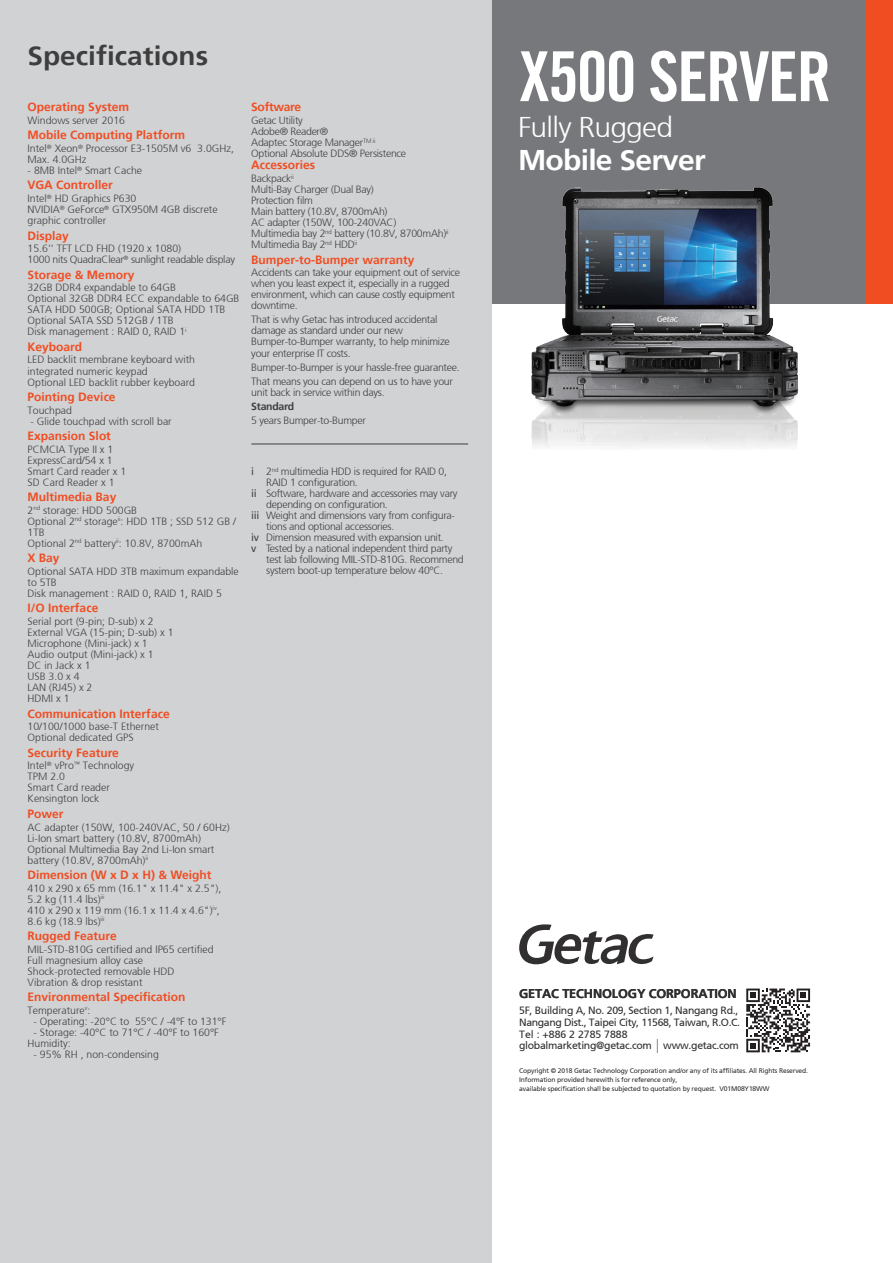
<style>
.page{position:relative;width:893px;height:1263px;background:#fff}
.page>*{position:absolute;margin:0;border:0;box-sizing:border-box;transform-origin:0 0}
.t1{font:700 condensed 69px "Trade Gothic No.20";letter-spacing:-.025em;color:#fff}
.t2{font:700 28.5px "Frutiger 65";letter-spacing:-.025em;color:#fff;scale:1.05 1}
.t3{font:300 28.5px "Frutiger 45";letter-spacing:-.025em;color:#fff;scale:1.05 1}
.t4{font:700 26.55px "Frutiger 65";color:#3e3e3f;scale:1.05 1}
.t5{font:700 12.75px "Frutiger 65";letter-spacing:-.01em;color:#312f30}
.t6{font:700 12px "Frutiger 65";color:#f04d22}
.t7{font:700 12px "Frutiger 65";letter-spacing:-.025em;color:#f04d22}
.t8{font:300 10.5px/11.1px "Frutiger 45";color:#3e3e3f}
.t9{font:300 10.5px/11.1px "Frutiger 45";letter-spacing:-.025em;color:#3e3e3f}
.t10{font:10.5px/12px "Frutiger 55 Roman";letter-spacing:-.03em;color:#312f30}
.t11{font:700 10.5px "Frutiger 65";letter-spacing:-.025em;color:#3e3e3f}
.t12{font:6.75px/9px "Frutiger 55 Roman";letter-spacing:-.02em;color:#312f30}
.s1{font-family:"Frutiger 55 Roman";font-weight:400}
.s2{font-size:19.8px}
</style>
<div class="page">
<div style="left:492px;top:0;width:401px;height:303px;background:#76787b"></div>
<div style="left:865px;top:0;width:28px;height:303px;background:#f04d22"></div>
<div style="left:0;top:0;width:492px;height:1263px;background:#d1d2d4"></div>
<img style="left:512px;top:187px;width:299px;height:260px">
<svg style="left:746px;top:988px;width:64px;height:64px"></svg>
<svg style="left:519px;top:924px;width:135px;height:40px"></svg>
<hr style="left:251px;top:444px;width:217px;height:1px;background:#3e3e3f">
<h3 class="t4" style="left:28px;top:40px;width:173px">Specifications</h3>
<p class="t6" style="left:28px;top:100px;width:103px">Operating System</p>
<p class="t8" style="left:28px;top:115px;width:99px">Windows server 2016</p>
<p class="t6" style="left:28px;top:128px;width:159px">Mobile Computing Platform</p>
<p class="t8" style="left:28px;top:143px;width:208px">Intel<sup>®</sup> Xeon<sup>®</sup> Processor E3-1505M v6 3.0GHz,<br>Max. 4.0GHz</p>
<p class="t8" style="left:28px;top:165px;width:116px">- 8MB Intel<sup>®</sup> Smart Cache</p>
<p class="t6" style="left:28px;top:178px;width:87px">VGA Controller</p>
<p class="t8" style="left:28px;top:193px;width:192px">Intel<sup>®</sup> HD Graphics P630<br>NVIDIA<sup>®</sup> GeForce<sup>®</sup> GTX950M 4GB discrete graphic controller</p>
<p class="t6" style="left:28px;top:228px;width:43px">Display</p>
<p class="t9" style="left:28px;top:243px;width:209px">15.6'' TFT LCD FHD (1920 x 1080)<br>1000 nits QuadraClear<sup>®</sup> sunlight readable display</p>
<p class="t6" style="left:28px;top:267px;width:108px">Storage &amp; Memory</p>
<p class="t8" style="left:28px;top:282px;width:213px">32GB DDR4 expandable to 64GB<br>Optional 32GB DDR4 ECC expandable to 64GB SATA HDD 500GB; Optional SATA HDD 1TB Optional SATA SSD 512GB / 1TB<br>Disk management : RAID 0, RAID 1<sup>i</sup></p>
<p class="t6" style="left:28px;top:339px;width:56px">Keyboard</p>
<p class="t8" style="left:28px;top:354px;width:169px">LED backlit membrane keyboard with integrated numeric keypad<br>Optional LED backlit rubber keyboard</p>
<p class="t6" style="left:28px;top:390px;width:90px">Pointing Device</p>
<p class="t8" style="left:28px;top:405px;width:46px">Touchpad</p>
<p class="t8" style="left:31px;top:416px;width:143px">- Glide touchpad with scroll bar</p>
<p class="t6" style="left:28px;top:429px;width:85px">Expansion Slot</p>
<p class="t8" style="left:28px;top:444px;width:100px">PCMCIA Type II x 1<br>ExpressCard/54 x 1<br>Smart Card reader x 1<br>SD Card Reader x 1</p>
<p class="t6" style="left:28px;top:490px;width:90px">Multimedia Bay</p>
<p class="t8" style="left:28px;top:505px;width:210px">2<sup>nd</sup> storage: HDD 500GB<br>Optional 2<sup>nd</sup> storage<sup>ii</sup>: HDD 1TB ; SSD 512 GB /<br>1TB<br>Optional 2<sup>nd</sup> battery<sup>ii</sup>: 10.8V, 8700mAh</p>
<p class="t6" style="left:28px;top:551px;width:34px">X Bay</p>
<p class="t8" style="left:28px;top:566px;width:213px">Optional SATA HDD 3TB maximum expandable to 5TB<br>Disk management : RAID 0, RAID 1, RAID 5</p>
<p class="t6" style="left:28px;top:601px;width:72px">I/O Interface</p>
<p class="t8" style="left:28px;top:616px;width:147px">Serial port (9-pin; D-sub) x 2<br>External VGA (15-pin; D-sub) x 1<br>Microphone (Mini-jack) x 1<br>Audio output (Mini-jack) x 1<br>DC in Jack x 1<br>USB 3.0 x 4<br>LAN (RJ45) x 2<br>HDMI x 1</p>
<p class="t6" style="left:28px;top:706px;width:144px">Communication Interface</p>
<p class="t8" style="left:28px;top:721px;width:133px">10/100/1000 base-T Ethernet<br>Optional dedicated GPS</p>
<p class="t6" style="left:28px;top:745px;width:93px">Security Feature</p>
<p class="t8" style="left:28px;top:760px;width:108px">Intel<sup>®</sup> vPro<sup>™</sup> Technology<br>TPM 2.0<br>Smart Card reader<br>Kensington lock</p>
<p class="t6" style="left:28px;top:806px;width:38px">Power</p>
<p class="t8" style="left:28px;top:821px;width:203px">AC adapter (150W, 100-240VAC, 50 / 60Hz)<br>Li-Ion smart battery (10.8V, 8700mAh)<br>Optional Multimedia Bay 2nd Li-Ion smart battery (10.8V, 8700mAh)<sup>ii</sup></p>
<p class="t6" style="left:28px;top:868px;width:185px">Dimension (W x D x H) &amp; Weight</p>
<p class="t8" style="left:28px;top:883px;width:195px">410 x 290 x 65 mm (16.1" x 11.4" x 2.5"),<br>5.2 kg (11.4 lbs)<sup>iii<br></sup>410 x 290 x 119 mm (16.1 x 11.4 x 4.6")<sup>iv</sup>,<br>8.6 kg (18.9 lbs)<sup>iii</sup></p>
<p class="t6" style="left:28px;top:929px;width:91px">Rugged Feature</p>
<p class="t8" style="left:28px;top:944px;width:188px">MIL-STD-810G certified and IP65 certified<br>Full magnesium alloy case<br>Shock-protected removable HDD<br>Vibration &amp; drop resistant</p>
<p class="t6" style="left:28px;top:990px;width:159px">Environmental Specification</p>
<p class="t8" style="left:28px;top:1005px;width:64px">Temperature<sup>v</sup>:</p>
<p class="t8" style="left:33px;top:1016px;width:195px">- Operating: -20°C to 55°C / -4°F to 131°F</p>
<p class="t8" style="left:28px;top:1027px;width:193px;text-indent:6px">- Storage: -40°C to 71°C / -40°F to 160°F<br>Humidity:</p>
<p class="t8" style="left:33px;top:1049px;width:127px">- 95% RH , non-condensing</p>
<p class="t7" style="left:251px;top:100px;width:51px">Software</p>
<p class="t9" style="left:251px;top:115px;width:156px">Getac Utility<br>Adobe® Reader®<br>Adaptec Storage Manager<sup>TM</sup> <sup>ii<br></sup>Optional Absolute DDS® Persistence</p>
<p class="t6" style="left:251px;top:158px;width:65px">Accessories</p>
<p class="t9" style="left:251px;top:173px;width:199px">Backpack<sup>ii<br></sup>Multi-Bay Charger (Dual Bay)<br>Protection film<br>Main battery (10.8V, 8700mAh)<br>AC adapter (150W, 100-240VAC)<br>Multimedia bay 2<sup>nd</sup> battery (10.8V, 8700mAh)<sup>ii<br></sup>Multimedia Bay 2<sup>nd</sup> HDD<sup>ii</sup></p>
<p class="t6" style="left:251px;top:252px;width:165px">Bumper-to-Bumper warranty</p>
<p class="t9" style="left:251px;top:267px;width:210px">Accidents can take your equipment out of service when you least expect it, especially in a rugged environment, which can cause costly equipment downtime.</p>
<p class="t9" style="left:251px;top:314px;width:200px">That is why Getac has introduced accidental damage as standard under our new Bumper-to-Bumper warranty, to help minimize your enterprise IT costs.</p>
<p class="t9" style="left:251px;top:360px;width:210px;line-height:14.1px">Bumper-to-Bumper is your hassle-free guarantee.<br>That means you can depend on us to have your</p>
<p class="t9" style="left:251px;top:387px;width:135px">unit back in service within days.</p>
<p class="t11" style="left:251px;top:400px;width:45px">Standard</p>
<p class="t9" style="left:251px;top:415px;width:116px">5 years Bumper-to-Bumper</p>
<p class="t9" style="left:251px;top:466px;width:197px"><span class="s1">i</span> 2<sup>nd</sup> multimedia HDD is required for RAID 0,</p>
<p class="t9" style="left:266px;top:477px;width:93px">RAID 1 configuration.</p>
<p class="t9" style="left:251px;top:488px;width:208px"><span class="s1">ii</span> Software, hardware and accessories may vary</p>
<p class="t9" style="left:266px;top:499px;width:123px">depending on configuration.</p>
<p class="t9" style="left:251px;top:510px;width:205px"><span class="s1">iii</span> Weight and dimensions vary from configura-</p>
<p class="t9" style="left:266px;top:521px;width:130px">tions and optional accessories.</p>
<p class="t9" style="left:251px;top:532px;width:194px"><span class="s1">iv</span> Dimension measured with expansion unit.</p>
<p class="t9" style="left:251px;top:543px;width:203px"><span class="s1">v</span> Tested by a national independent third party</p>
<p class="t9" style="left:266px;top:554px;width:199px">test lab following MIL-STD-810G. Recommend</p>
<p class="t9" style="left:266px;top:565px;width:178px">system boot-up temperature below 40°C.</p>
<h1 class="t1" style="left:519px;top:35px;width:314px">X500 SERVER</h1>
<h2 class="t3" style="left:518px;top:111px;width:149px">Fully Rugged</h2>
<h2 class="t2" style="left:518px;top:143px;width:180px">Mobile Server</h2>
<p class="t5" style="left:519px;top:986px;width:219px">GETAC TECHNOLOGY CORPORATION</p>
<p class="t10" style="left:519px;top:1004px;width:223px">5F, Building A, No. 209, Section 1, Nangang Rd.,<br>Nangang Dist., Taipei City, 11568, Taiwan, R.O.C.<br>Tel : +886 2 2785 7888</p>
<p class="t10" style="left:519px;top:1039px;width:221px">globalmarketing@getac.com <span class="s2">I</span> www.getac.com</p>
<p class="t12" style="left:519px;top:1066px;width:290px">Copyright © 2018 Getac Technology Corporation and/or any of its affiliates. All Rights Reserved.<br>Information provided herewith is for reference only,<br>available specification shall be subjected to quotation by request. V01M08Y18WW</p>
</div>
